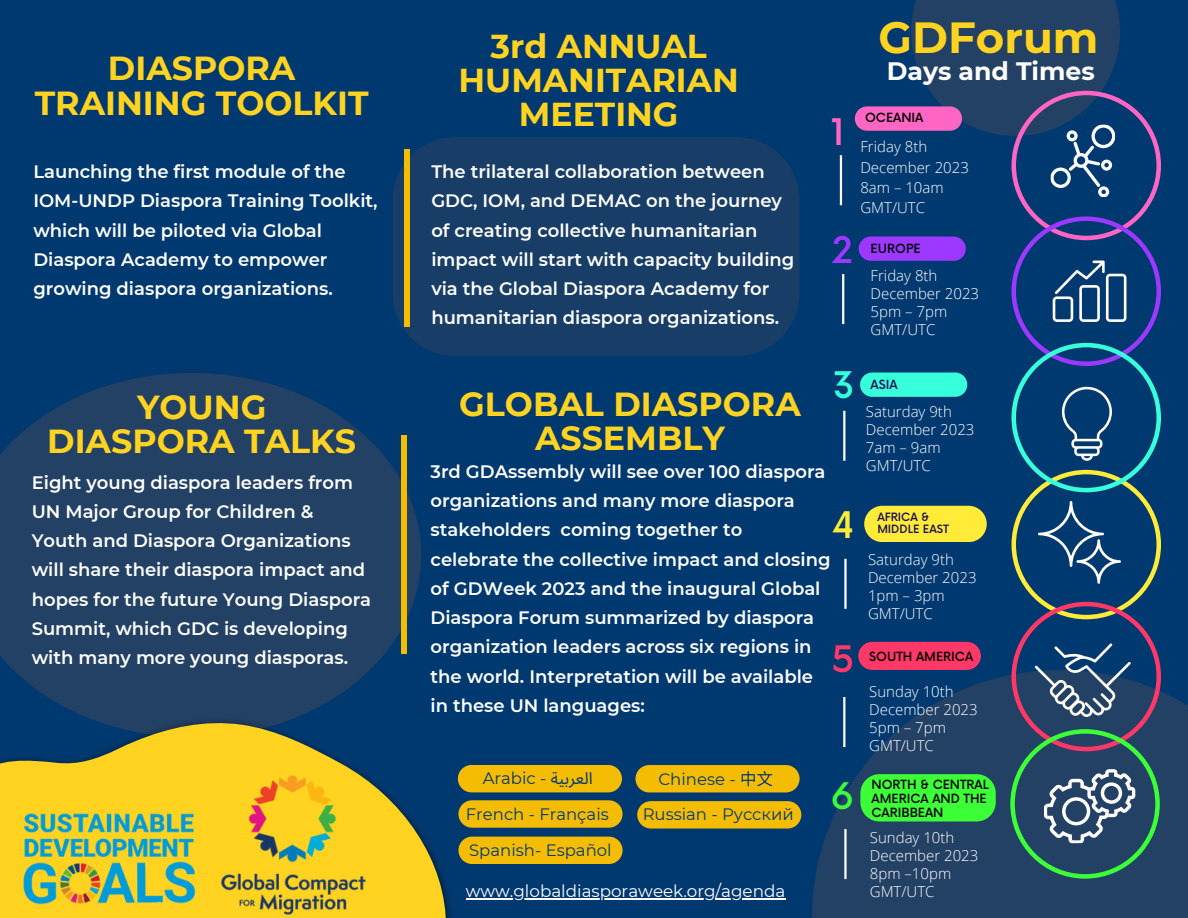
<style>
.page{position:relative;width:1188px;height:918px;background:#003970}
.page>*{position:absolute;margin:0;border:0;box-sizing:border-box;transform-origin:0 0}
.t1{font:700 43.5px "Montserrat";color:#ffd320}
.t2{font:500 35.7px "Now";color:#9c38ff}
.t3{font:500 35.7px "Now";color:#ff66c4}
.t4{font:500 35.7px "Now";color:#ffeb38}
.t5{font:500 35.7px "Now";color:#ff3868}
.t6{font:500 35.7px "Now";color:#38ffdb}
.t7{font:500 35.7px "Now";color:#3cff38}
.t8{font:700 33.3px/34.3px "Montserrat";color:#ffd320;text-align:center}
.t9{font:700 33.15px/34.2px "Montserrat";color:#ffd320;text-align:center}
.t10{font:700 25.2px "Montserrat";color:#fff}
.t11{font:600 18px/29.2px "Montserrat";color:#fff}
.t12{font:16.8px "Montserrat";color:#fff}
.t13{font:16.5px "Montserrat";color:#003970}
.t14{font:300 15px/18px "Open Sans";color:#fff}
.t15{font:500 12.45px/14px "Now";color:#000}
.t16{font:500 12.45px "Now";color:#1b0d52}
.t17{font:500 11.1px/12.1px "Now";color:#1b0d52}
.s1{color:#f5bc04}
.s2{font-family:"Noto Sans Arabic"}
</style>
<div class="page">
<svg style="left:0;top:373px;width:421px;height:344px;background:#1e4065"></svg>
<svg style="left:812px;top:675px;width:376px;height:243px;fill:#234164"></svg>
<div style="left:911px;top:0;width:209px;height:136px;background:#234164"></div>
<img style="left:87px;top:717px;width:364px;height:201px">
<svg style="left:0;top:720px;width:447px;height:198px;fill:#ffd320"></svg>
<svg style="left:855px;top:106px;width:107px;height:25px;background:#ec62bd"></svg>
<div style="left:858px;top:642px;width:123px;height:28px;background:#ff3868;border-radius:14px"></div>
<svg style="left:859px;top:237px;width:107px;height:24px;background:#9338f7"></svg>
<svg style="left:860px;top:373px;width:107px;height:24px;background:#35f4d5"></svg>
<svg style="left:864px;top:506px;width:123px;height:36px;background:#eedf3b"></svg>
<hr style="left:840px;top:155px;width:2px;height:50px;background:#fff">
<div style="left:860px;top:774px;width:136px;height:47px;background:#3cff38;border-radius:19px"></div>
<div style="left:393px;top:137px;width:407px;height:219px;background:#183e67"></div>
<div style="left:404px;top:149px;width:6px;height:178px;background:#f5bc04"></div>
<div style="left:402px;top:435px;width:5px;height:219px;background:#f5bc04"></div>
<img style="left:16px;top:803px;width:186px;height:110px">
<img style="left:216px;top:767px;width:154px;height:151px">
<svg style="left:1010px;top:91px;width:151px;height:788px"></svg>
<hr style="left:842px;top:274px;width:2px;height:50px;background:#fff">
<hr style="left:843px;top:411px;width:2px;height:50px;background:#fff">
<hr style="left:844px;top:559px;width:3px;height:50px;background:#fff">
<hr style="left:843px;top:697px;width:2px;height:50px;background:#fff">
<hr style="left:844px;top:829px;width:3px;height:50px;background:#fff">
<hr style="left:466px;top:898px;width:319px;height:2px;background:#fff">
<svg style="left:635px;top:765px;width:165px;height:27px;background:#e4b30b"></svg>
<svg style="left:458px;top:800px;width:165px;height:28px;background:#e5b30a"></svg>
<svg style="left:637px;top:801px;width:164px;height:28px;background:#e7b409"></svg>
<div style="left:458px;top:837px;width:165px;height:27px;background:#f5bc04"></div>
<div style="left:458px;top:765px;width:164px;height:27px;background:#f5bc04"></div>
<h3 class="t8" style="left:35px;top:51px;width:336px">DIASPORA<br>TRAINING TOOLKIT</h3>
<p class="t11" style="left:33px;top:157px;width:346px">Launching the first module of the IOM-UNDP Diaspora Training Toolkit, which will be piloted via Global Diaspora Academy to empower growing diaspora organizations.</p>
<h3 class="t8" style="left:47px;top:390px;width:310px">YOUNG<br>DIASPORA TALKS</h3>
<p class="t11" style="left:32px;top:467px;width:341px">Eight young diaspora leaders from UN Major Group for Children &amp; Youth and Diaspora Organizations will share their diaspora impact and hopes for the future Young Diaspora Summit, which GDC is developing</p>
<p class="t11" style="left:32px;top:643px;width:318px">with many more young diasporas.</p>
<h3 class="t9" style="left:459px;top:29px;width:282px">3rd ANNUAL<br>HUMANITARIAN<br>MEETING</h3>
<p class="t11" style="left:431px;top:157px;width:364px">The trilateral collaboration between GDC, IOM, and DEMAC on the journey of creating collective humanitarian impact will start with capacity building via the Global Diaspora Academy for humanitarian diaspora organizations.</p>
<h1 class="t1" style="left:879px;top:10px;width:221px">GDForum</h1>
<h3 class="t10" style="left:887px;top:56px;width:210px">Days and Times</h3>
<h2 class="t3" style="left:831px;top:112px;width:16px">1</h2>
<h2 class="t2" style="left:832px;top:231px;width:23px">2</h2>
<p class="t15" style="left:865px;top:111px;width:60px">OCEANIA</p>
<p class="t14" style="left:860px;top:136px;width:110px;line-height:20.2px">Friday 8th<br>December 2023<br>8am – 10am<br>GMT/UTC</p>
<p class="t15" style="left:871px;top:243px;width:52px">EUROPE</p>
<p class="t14" style="left:871px;top:266px;width:110px">Friday 8th<br>December 2023<br>5pm – 7pm<br>GMT/UTC</p>
<h3 class="t8" style="left:459px;top:387px;width:343px">GLOBAL DIASPORA<br>ASSEMBLY</h3>
<h2 class="t6" style="left:833px;top:366px;width:23px">3</h2>
<p class="t11" style="left:431px;top:457px;width:401px">3rd GDAssembly will see over 100 diaspora organizations and many more diaspora stakeholders coming together to celebrate the collective impact and closing of GDWeek 2023 and the inaugural Global Diaspora Forum summarized by diaspora organization leaders across six regions in the world. Interpretation will be available in these UN languages:</p>
<h2 class="t4" style="left:832px;top:506px;width:24px">4</h2>
<h2 class="t5" style="left:832px;top:639px;width:24px">5</h2>
<p class="t16" style="left:871px;top:378px;width:29px">ASIA</p>
<p class="t14" style="left:866px;top:403px;width:110px">Saturday 9th<br>December 2023<br>7am – 9am<br>GMT/UTC</p>
<p class="t17" style="left:877px;top:512px;width:73px">AFRICA &amp;<br>MIDDLE EAST</p>
<p class="t14" style="left:868px;top:550px;width:110px">Saturday 9th<br>December 2023<br>1pm – 3pm<br>GMT/UTC</p>
<p class="t15" style="left:869px;top:650px;width:106px">SOUTH AMERICA</p>
<p class="t14" style="left:869px;top:682px;width:110px">Sunday 10th<br>December 2023<br>5pm – 7pm<br>GMT/UTC</p>
<p class="t13" style="left:483px;top:768px;width:122px">A r a b i c - <span class="s1">-</span><span class="s2">ا لعربية</span></p>
<p class="t13" style="left:658px;top:769px;width:79px">Chinese -</p>
<p class="t13" style="left:466px;top:804px;width:145px">French - Français</p>
<p class="t13" style="left:643px;top:804px;width:153px">Russian - Русский</p>
<p class="t13" style="left:469px;top:840px;width:144px">Spanish- Español</p>
<p class="t12" style="left:466px;top:881px;width:321px">www.globaldiasporaweek.org/agenda</p>
<h2 class="t7" style="left:831px;top:777px;width:25px">6</h2>
<p class="t15" style="left:871px;top:779px;width:119px">NORTH &amp; CENTRAL<br>AMERICA AND THE<br>CARIBBEAN</p>
<p class="t14" style="left:870px;top:828px;width:110px">Sunday 10th<br>December 2023<br>8pm –10pm<br>GMT/UTC</p>
</div>
